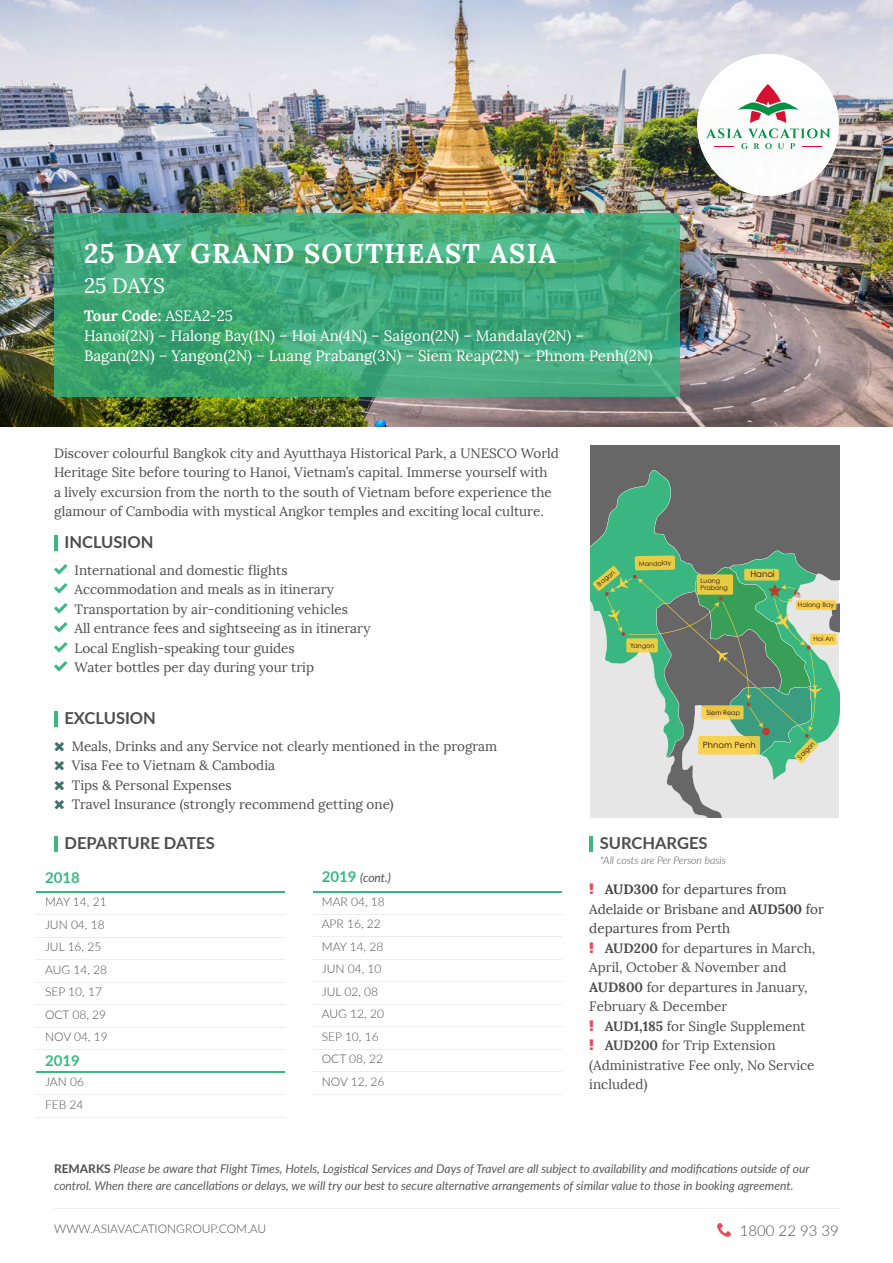
<style>
.page{position:relative;width:893px;height:1263px;background:#fff}
.page>*{position:absolute;margin:0;border:0;box-sizing:border-box;transform-origin:0 0}
.t1{font:700 27px "Lora";letter-spacing:.05em;color:#fff}
.t2{font:21px "Lora";letter-spacing:-.01em;color:#fff}
.t3{font:700 16.5px "Lato";color:#4d4d4f}
.t4{font:15px/19.8px "Lora";color:#fff}
.t5{font:300 15px "Lato";color:#4d4d4f}
.t6{font:700 15px "Lato";color:#39b881}
.t7{font:13.5px/19.5px "Lora";color:#4d4d4f}
.t8{font:13.5px/19.5px "Lora";color:#424243}
.t9{font:italic 12px/16.5px "Lato";color:#58595b}
.t10{font:300 12px/22.5px "Lato";color:#4d4d4f}
.t11{font:italic 300 10.5px "Lato";color:#4d4d4f}
.t12{font:8.55px "Century Gothic";color:#2b0f12}
.t13{font:6.45px/7.8px "Century Gothic";color:#2b0f12}
.s1{font-weight:700}
.s2{color:#39b881}
.s3{font-weight:700;font-size:15px;color:#39b881}
.s4{font-weight:400;font-style:italic}
.s5{font-weight:700;font-style:normal;color:#4d4d4f}
.s6{color:#e84956}
</style>
<div class="page">
<img style="left:0;top:0;width:893px;height:427px">
<img style="left:55px;top:213px;width:625px;height:184px">
<hr style="left:54px;top:535px;width:3px;height:16px;background:#39b881">
<hr style="left:54px;top:836px;width:3px;height:16px;background:#39b881">
<hr style="left:54px;top:711px;width:3px;height:16px;background:#39b881">
<hr style="left:589px;top:836px;width:3px;height:16px;background:#39b881">
<hr style="left:36px;top:891px;width:249px;height:2px;background:#39b881">
<hr style="left:36px;top:914px;width:249px;height:1px;background:#eaeeec">
<hr style="left:36px;top:959px;width:249px;height:1px;background:#eaeeec">
<hr style="left:36px;top:982px;width:249px;height:1px;background:#eaeeec">
<hr style="left:36px;top:1004px;width:249px;height:1px;background:#eaeeec">
<hr style="left:36px;top:1027px;width:249px;height:1px;background:#eaeeec">
<hr style="left:36px;top:1049px;width:249px;height:1px;background:#eaeeec">
<hr style="left:36px;top:1094px;width:249px;height:1px;background:#eaeeec">
<hr style="left:36px;top:1117px;width:249px;height:1px;background:#eaeeec">
<hr style="left:36px;top:937px;width:249px;height:1px;background:#eaedea">
<hr style="left:36px;top:1071px;width:249px;height:2px;background:#3cb681">
<hr style="left:313px;top:891px;width:248px;height:1px;background:#39b881">
<hr style="left:313px;top:914px;width:248px;height:1px;background:#eaeeec">
<hr style="left:313px;top:959px;width:248px;height:1px;background:#eaeeec">
<hr style="left:313px;top:981px;width:248px;height:1px;background:#eaeeec">
<hr style="left:313px;top:1004px;width:248px;height:1px;background:#eaeeec">
<hr style="left:313px;top:1026px;width:248px;height:1px;background:#eaeeec">
<hr style="left:313px;top:1049px;width:248px;height:1px;background:#eaeeec">
<hr style="left:313px;top:1071px;width:248px;height:1px;background:#eaeeec">
<hr style="left:313px;top:1094px;width:248px;height:1px;background:#eaeeec">
<hr style="left:313px;top:936px;width:248px;height:1px;background:#eaedea">
<img style="left:697px;top:54px;width:142px;height:142px;border-radius:71px">
<svg style="left:706px;top:84px;width:124px;height:65px"></svg>
<hr style="left:54px;top:1208px;width:785px;height:1px;background:#eaeeec">
<div style="left:591px;top:446px;width:248px;height:23px;background:#676767"></div>
<svg style="left:591px;top:469px;width:248px;height:349px;background:#89a990"></svg>
<h1 class="t1" style="left:84px;top:236px;width:474px">25 DAY GRAND SOUTHEAST ASIA</h1>
<h2 class="t2" style="left:84px;top:273px;width:83px">25 DAYS</h2>
<p class="t4" style="left:84px;top:306px;width:570px"><span class="s1">Tour Code:</span> ASEA2-25<br>Hanoi(2N) – Halong Bay(1N) – Hoi An(4N) – Saigon(2N) – Mandalay(2N) –<br>Bagan(2N) – Yangon(2N) – Luang Prabang(3N) – Siem Reap(2N) – Phnom Penh(2N)</p>
<p class="t7" style="left:54px;top:443px;width:507px">Discover colourful Bangkok city and Ayutthaya Historical Park, a UNESCO World Heritage Site before touring to Hanoi, Vietnam’s capital. Immerse yourself with<br>a lively excursion from the north to the south of Vietnam before experience the glamour of Cambodia with mystical Angkor temples and exciting local culture.</p>
<p class="t3" style="left:64px;top:530px;width:90px">INCLUSION</p>
<p class="t7" style="left:54px;top:560px;width:235px"><span class="s2">▼</span> International and domestic flights</p>
<p class="t7" style="left:54px;top:580px;width:281px"><span class="s2">▼</span> Accommodation and meals as in itinerary</p>
<p class="t7" style="left:54px;top:599px;width:295px"><span class="s2">▼</span> Transportation by air-conditioning vehicles</p>
<p class="t7" style="left:54px;top:619px;width:318px"><span class="s2">▼</span> All entrance fees and sightseeing as in itinerary</p>
<p class="t7" style="left:54px;top:638px;width:242px"><span class="s2">▼</span> Local English-speaking tour guides</p>
<p class="t7" style="left:54px;top:658px;width:262px"><span class="s2">▼</span> Water bottles per day during your trip</p>
<p class="t3" style="left:64px;top:706px;width:93px">EXCLUSION</p>
<p class="t13" style="left:639px;top:559px;width:34px;rotate:-1deg">Mandalay</p>
<p class="t13" style="left:595px;top:582px;width:22px;rotate:-40deg">Bagan</p>
<p class="t13" style="left:701px;top:576px;width:29px">Luang<br>Prabang</p>
<p class="t13" style="left:630px;top:642px;width:26px">Yangon</p>
<p class="t12" style="left:750px;top:569px;width:26px">Hanoi</p>
<p class="t13" style="left:707px;top:709px;width:35px">Siem Reap</p>
<p class="t7" style="left:72px;top:736px;width:427px">Meals, Drinks and any Service not clearly mentioned in the program Visa Fee to Vietnam &amp; Cambodia<br>Tips &amp; Personal Expenses<br>Travel Insurance (strongly recommend getting one)</p>
<p class="t3" style="left:64px;top:831px;width:152px">DEPARTURE DATES</p>
<p class="t3" style="left:600px;top:831px;width:109px">SURCHARGES</p>
<p class="t12" style="left:703px;top:740px;width:54px">Phnom Penh</p>
<p class="t11" style="left:600px;top:853px;width:127px">*All costs are Per Person basis</p>
<p class="t13" style="left:798px;top:601px;width:37px">Halong Bay</p>
<p class="t13" style="left:813px;top:635px;width:22px">Hoi An</p>
<p class="t13" style="left:796px;top:755px;width:23px;rotate:-47deg">Saigon</p>
<p class="t6" style="left:45px;top:866px;width:36px">2018</p>
<p class="t10" style="left:45px;top:890px;width:64px">MAY 14, 21<br>JUN 04, 18<br>JUL 16, 25<br>AUG 14, 28<br>SEP 10, 17<br>OCT 08, 29<br>NOV 04, 19</p>
<p class="t6" style="left:45px;top:1049px;width:36px">2019</p>
<p class="t10" style="left:45px;top:1070px;width:40px">JAN 06<br>FEB 24</p>
<p class="t10" style="left:322px;top:865px;width:71px;line-height:24px"><span class="s3">2019</span> <span class="s4">(cont.)<br></span>MAR 04, 18</p>
<p class="t10" style="left:322px;top:912px;width:64px">APR 16, 22<br>MAY 14, 28<br>JUN 04, 10<br>JUL 02, 08<br>AUG 12, 20<br>SEP 10, 16<br>OCT 08, 22<br>NOV 12, 26</p>
<p class="t8" style="left:589px;top:880px;width:236px;text-indent:15px"><span class="s1">AUD300</span> for departures from<br>Adelaide or Brisbane and <span class="s1">AUD500</span> for departures from Perth</p>
<p class="t7" style="left:589px;top:938px;width:228px;text-indent:15px"><span class="s1">AUD200</span> for departures in March,<br>April, October &amp; November and<br><span class="s1">AUD800</span> for departures in January,<br>February &amp; December</p>
<p class="t7" style="left:605px;top:1016px;width:203px"><span class="s1">AUD1,185</span> for Single Supplement</p>
<p class="t7" style="left:605px;top:1036px;width:172px"><span class="s1">AUD200</span> for Trip Extension</p>
<p class="t7" style="left:589px;top:1055px;width:227px">(Administrative Fee only, No Service</p>
<p class="t7" style="left:589px;top:1075px;width:60px">included)</p>
<p class="t9" style="left:54px;top:1160px;width:757px"><span class="s5">REMARKS</span> Please be aware that Flight Times, Hotels, Logistical Services and Days of Travel are all subject to availability and modifications outside of our control. When there are cancellations or delays, we will try our best to secure alternative arrangements of similar value to those in booking agreement.</p>
<p class="t10" style="left:54px;top:1217px;width:214px">WWW.ASIAVACATIONGROUP.COM.AU</p>
<p class="t5" style="left:717px;top:1220px;width:123px"><span class="s6">□■</span> 1800 22 93 39</p>
</div>
